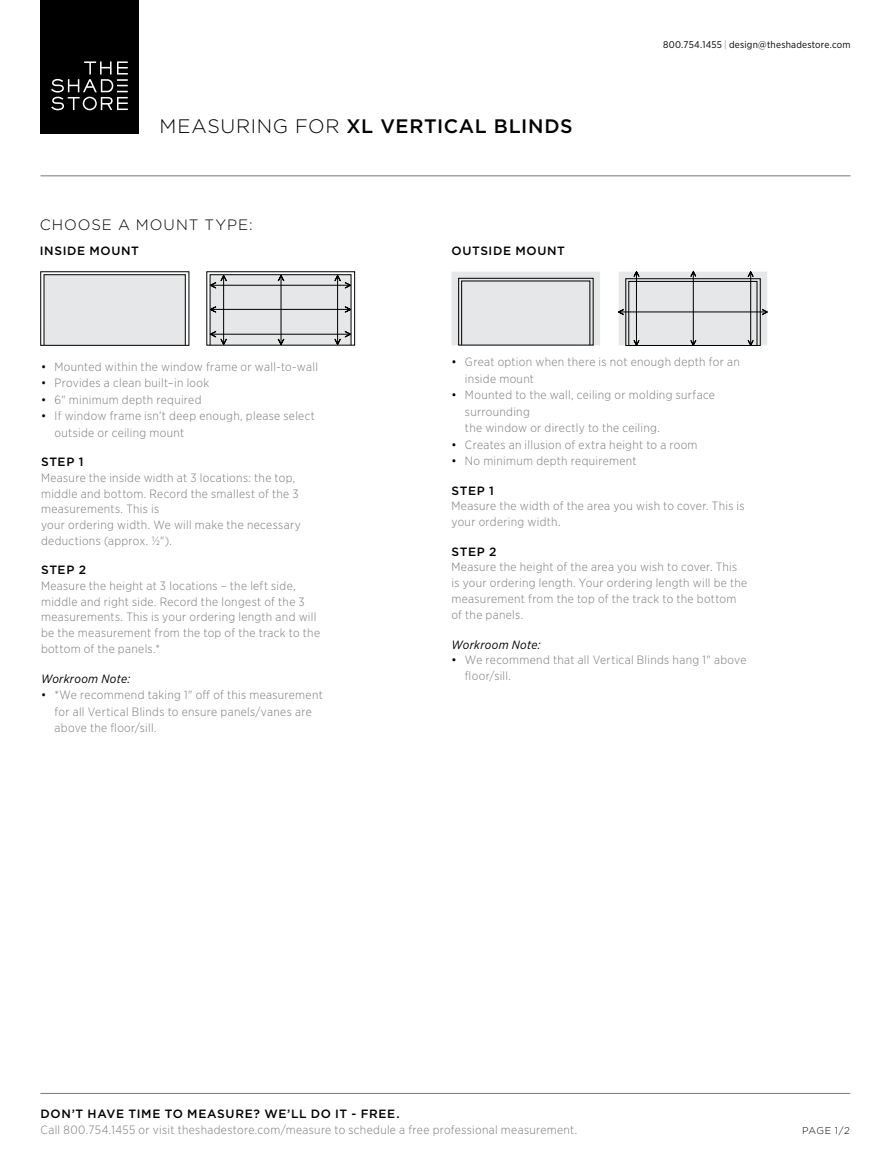
<style>
.page{position:relative;width:891px;height:1175px;background:#fff}
.page>*{position:absolute;margin:0;border:0;box-sizing:border-box;transform-origin:0 0}
.t1{font:500 19.5px "Gotham";letter-spacing:.03em;color:#000}
.t2{font:300 15px "Gotham";letter-spacing:.065em;color:#000}
.t3{font:300 12px/15.8px "Gotham Narrow";letter-spacing:.025em;color:#77787b}
.t4{font:500 12px "Gotham";letter-spacing:.055em;color:#000}
.t5{font:italic 12px "Gotham Narrow";letter-spacing:.025em;color:#000}
.t6{font:9.75px "Gotham Narrow";letter-spacing:.02em;color:#000}
.t7{font:300 9.75px "Gotham";color:#000}
.s1{font-weight:300}
.s2{font-weight:300;color:#77787b}
.s3{font-weight:400;color:#000}
</style>
<div class="page">
<hr style="left:40px;top:1093px;width:810px;height:1px;background:#77787b">
<div style="left:40px;top:0;width:99px;height:133px;background:#000"></div>
<svg style="left:51px;top:61px;width:77px;height:49px"></svg>
<hr style="left:40px;top:176px;width:810px;height:1px;background:#77787b">
<div style="left:44px;top:275px;width:141px;height:71px;background:#e6e7e8"></div>
<div style="left:44px;top:274px;width:142px;height:71px;border:1px solid #000"></div>
<div style="left:210px;top:275px;width:141px;height:70px;background:#e6e7e8"></div>
<div style="left:210px;top:274px;width:141px;height:71px;border:1px solid #000"></div>
<hr style="left:337px;top:276px;width:1px;height:68px;background:#000">
<hr style="left:281px;top:276px;width:1px;height:68px;background:#000">
<hr style="left:223px;top:276px;width:1px;height:68px;background:#000">
<hr style="left:211px;top:309px;width:139px;height:1px;background:#000">
<hr style="left:211px;top:285px;width:139px;height:1px;background:#000">
<hr style="left:211px;top:334px;width:139px;height:1px;background:#000">
<svg style="left:278px;top:275px;width:6px;height:6px"></svg>
<svg style="left:278px;top:339px;width:6px;height:5px"></svg>
<svg style="left:335px;top:275px;width:16px;height:13px"></svg>
<svg style="left:345px;top:306px;width:6px;height:6px"></svg>
<svg style="left:335px;top:331px;width:16px;height:13px"></svg>
<svg style="left:210px;top:275px;width:17px;height:13px"></svg>
<svg style="left:210px;top:306px;width:6px;height:6px"></svg>
<svg style="left:210px;top:331px;width:17px;height:13px"></svg>
<div style="left:452px;top:271px;width:148px;height:74px;background:#e6e7e8"></div>
<div style="left:458px;top:278px;width:135px;height:67px;border:1px solid #000"></div>
<div style="left:619px;top:271px;width:148px;height:74px;background:#e6e7e8"></div>
<div style="left:626px;top:278px;width:134px;height:68px;border:1px solid #000"></div>
<div style="left:629px;top:281px;width:128px;height:65px;border:1px solid #000"></div>
<hr style="left:750px;top:272px;width:1px;height:73px;background:#000">
<hr style="left:693px;top:272px;width:1px;height:73px;background:#000">
<hr style="left:636px;top:272px;width:1px;height:73px;background:#000">
<svg style="left:691px;top:271px;width:5px;height:6px"></svg>
<svg style="left:748px;top:271px;width:5px;height:5px"></svg>
<svg style="left:634px;top:271px;width:5px;height:5px"></svg>
<svg style="left:691px;top:340px;width:5px;height:5px"></svg>
<hr style="left:619px;top:312px;width:148px;height:1px;background:#000">
<svg style="left:762px;top:309px;width:5px;height:6px"></svg>
<svg style="left:748px;top:340px;width:5px;height:5px"></svg>
<svg style="left:634px;top:340px;width:5px;height:5px"></svg>
<svg style="left:619px;top:309px;width:4px;height:5px"></svg>
<h1 class="t1" style="left:160px;top:114px;width:414px"><span class="s1">MEASURING FOR</span> XL VERTICAL BLINDS</h1>
<p class="t2" style="left:40px;top:215px;width:214px">CHOOSE A MOUNT TYPE:</p>
<p class="t4" style="left:40px;top:243px;width:101px">INSIDE MOUNT</p>
<p class="t4" style="left:451px;top:243px;width:115px">OUTSIDE MOUNT</p>
<p class="t6" style="left:663px;top:39px;width:189px">800.754.1455 <span class="s2">|</span> design@theshadestore.com</p>
<p class="t3" style="left:41px;top:358px;width:278px"><span class="s3">•</span> Mounted within the window frame or wall-to-wall</p>
<p class="t3" style="left:41px;top:375px;width:170px"><span class="s3">•</span> Provides a clean built–in look</p>
<p class="t3" style="left:41px;top:391px;width:162px"><span class="s3">•</span> 6" minimum depth required</p>
<p class="t3" style="left:55px;top:407px;width:262px;line-height:16.5px;text-indent:-14px"><span class="s3">•</span> If window frame isn’t deep enough, please select outside or ceiling mount</p>
<p class="t4" style="left:41px;top:454px;width:44px">STEP 1</p>
<p class="t3" style="left:41px;top:469px;width:261px">Measure the inside width at 3 locations: the top, middle and bottom. Record the smallest of the 3 measurements. This is<br>your ordering width. We will make the necessary deductions (approx. 1/2").</p>
<p class="t4" style="left:41px;top:562px;width:46px">STEP 2</p>
<p class="t3" style="left:41px;top:577px;width:281px">Measure the height at 3 locations – the left side, middle and right side. Record the longest of the 3 measurements. This is your ordering length and will be the measurement from the top of the track to the bottom of the panels.*</p>
<p class="t5" style="left:41px;top:671px;width:91px">Workroom Note:</p>
<p class="t3" style="left:55px;top:686px;width:270px;line-height:16.5px;text-indent:-14px"><span class="s3">•</span> *We recommend taking 1" off of this measurement for all Vertical Blinds to ensure panels/vanes are above the floor/sill.</p>
<p class="t3" style="left:465px;top:354px;width:276px;line-height:16.5px;text-indent:-14px"><span class="s3">•</span> Great option when there is not enough depth for an inside mount</p>
<p class="t3" style="left:465px;top:387px;width:252px;line-height:16.5px;text-indent:-14px"><span class="s3">•</span> Mounted to the wall, ceiling or molding surface surrounding<br>the window or directly to the ceiling.</p>
<p class="t3" style="left:451px;top:436px;width:248px"><span class="s3">•</span> Creates an illusion of extra height to a room</p>
<p class="t3" style="left:451px;top:453px;width:187px"><span class="s3">•</span> No minimum depth requirement</p>
<p class="t4" style="left:451px;top:482px;width:44px">STEP 1</p>
<p class="t3" style="left:451px;top:498px;width:295px">Measure the width of the area you wish to cover. This is your ordering width.</p>
<p class="t4" style="left:451px;top:543px;width:46px">STEP 2</p>
<p class="t3" style="left:451px;top:559px;width:297px">Measure the height of the area you wish to cover. This is your ordering length. Your ordering length will be the measurement from the top of the track to the bottom of the panels.</p>
<p class="t5" style="left:451px;top:637px;width:91px">Workroom Note:</p>
<p class="t3" style="left:465px;top:652px;width:283px;text-indent:-14px"><span class="s3">•</span> We recommend that all Vertical Blinds hang 1" above floor/sill.</p>
<p class="t4" style="left:41px;top:1105px;width:361px">DON’T HAVE TIME TO MEASURE? WE’LL DO IT - FREE.</p>
<p class="t3" style="left:41px;top:1122px;width:538px">Call 800.754.1455 or visit theshadestore.com/measure to schedule a free professional measurement.</p>
<p class="t7" style="left:802px;top:1124px;width:49px">PAGE 1/2</p>
</div>
